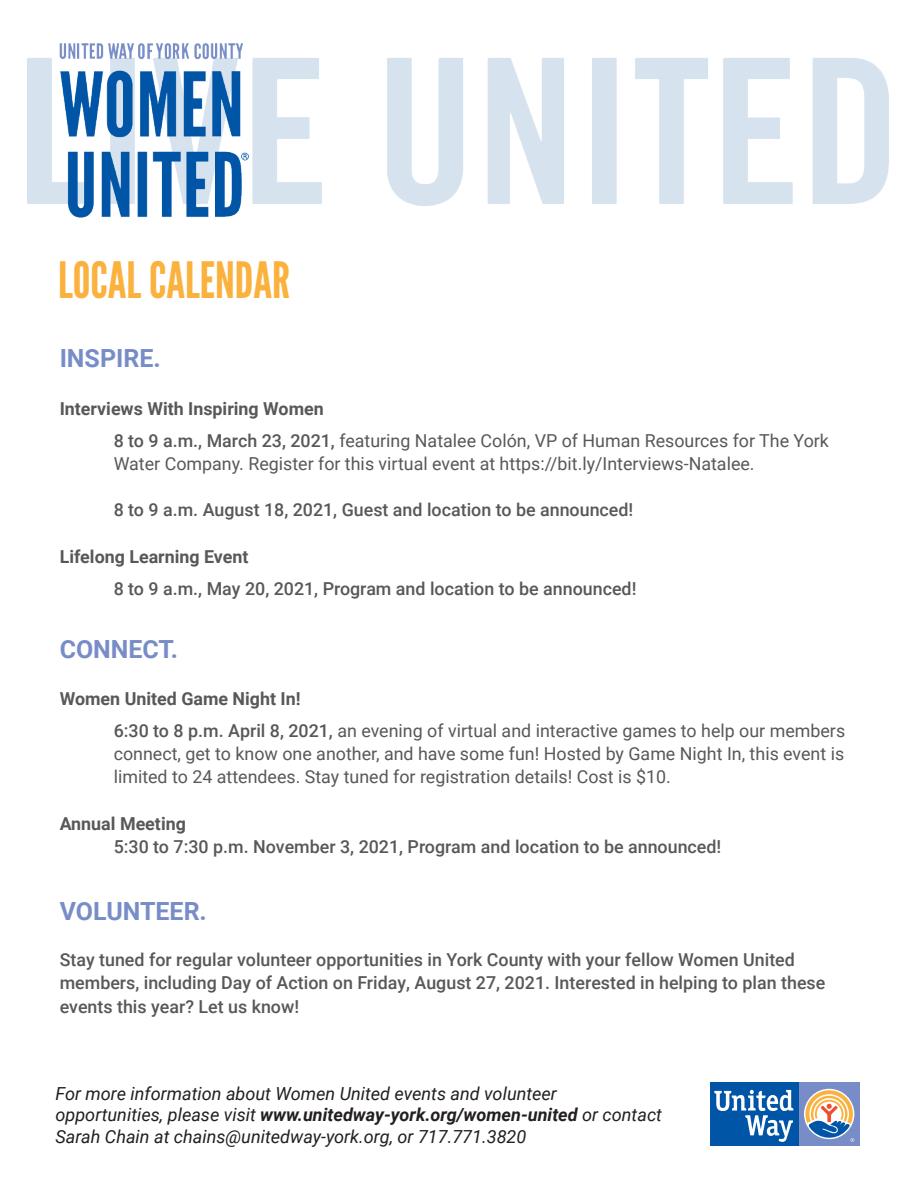
<style>
.page{position:relative;width:918px;height:1188px;background:#fff}
.page>*{position:absolute;margin:0;border:0;box-sizing:border-box;transform-origin:0 0}
.t1{font:49.95px "League Gothic";color:#fbb13d}
.t2{font:700 25.05px "Roboto";color:#788dc7}
.t3{font:italic 18px/21.6px "Roboto";color:#231f20}
.t4{font:17.85px/23.2px "Roboto";color:#57585a}
.t5{font:500 17.85px/23.2px "Roboto";color:#57585a}
.t6{font:700 17.85px "Roboto";color:#57585a}
.s1{font-weight:500}
.s2{font-weight:700}
</style>
<div class="page">
<img style="left:27px;top:58px;width:862px;height:147px">
<img style="left:58px;top:43px;width:190px;height:175px">
<svg style="left:710px;top:1082px;width:150px;height:1px"></svg>
<div style="left:799px;top:1083px;width:61px;height:63px;background:#788dc7"></div>
<div style="left:710px;top:1083px;width:89px;height:63px;background:#0155a7"></div>
<svg style="left:714px;top:1090px;width:79px;height:52px"></svg>
<svg style="left:805px;top:1090px;width:49px;height:52px"></svg>
<p class="t1" style="left:58px;top:250px;width:234px">LOCAL CALENDAR</p>
<p class="t2" style="left:60px;top:340px;width:102px">INSPIRE.</p>
<p class="t6" style="left:60px;top:396px;width:266px">Interviews With Inspiring Women</p>
<p class="t4" style="left:114px;top:428px;width:717px"><span class="s1">8 to 9 a.m., March 23, 2021,</span> featuring Natalee Colón, VP of Human Resources for The York<br>Water Company. Register for this virtual event at https://bit.ly/Interviews-Natalee.</p>
<p class="t5" style="left:114px;top:498px;width:521px">8 to 9 a.m. August 18, 2021, Guest and location to be announced!</p>
<p class="t6" style="left:60px;top:544px;width:190px">Lifelong Learning Event</p>
<p class="t5" style="left:114px;top:576px;width:524px">8 to 9 a.m., May 20, 2021, Program and location to be announced!</p>
<p class="t2" style="left:60px;top:632px;width:120px">CONNECT.</p>
<p class="t6" style="left:60px;top:686px;width:242px">Women United Game Night In!</p>
<p class="t4" style="left:114px;top:718px;width:733px"><span class="s1">6:30 to 8 p.m. April 8, 2021,</span> an evening of virtual and interactive games to help our members</p>
<p class="t4" style="left:114px;top:742px;width:732px">connect, get to know one another, and have some fun! Hosted by Game Night In, this event is</p>
<p class="t4" style="left:114px;top:765px;width:559px">limited to 24 attendees. Stay tuned for registration details! Cost is $10.</p>
<p class="t6" style="left:60px;top:811px;width:128px">Annual Meeting</p>
<p class="t5" style="left:114px;top:834px;width:609px">5:30 to 7:30 p.m. November 3, 2021, Program and location to be announced!</p>
<p class="t2" style="left:60px;top:894px;width:149px">VOLUNTEER.</p>
<p class="t5" style="left:60px;top:947px;width:767px">Stay tuned for regular volunteer opportunities in York County with your fellow Women United members, including Day of Action on Friday, August 27, 2021. Interested in helping to plan these events this year? Let us know!</p>
<p class="t3" style="left:56px;top:1082px;width:608px">For more information about Women United events and volunteer opportunities, please visit <span class="s2">www.unitedway-york.org/women-united</span> or contact<br>Sarah Chain at chains@unitedway-york.org, or 717.771.3820</p>
</div>
